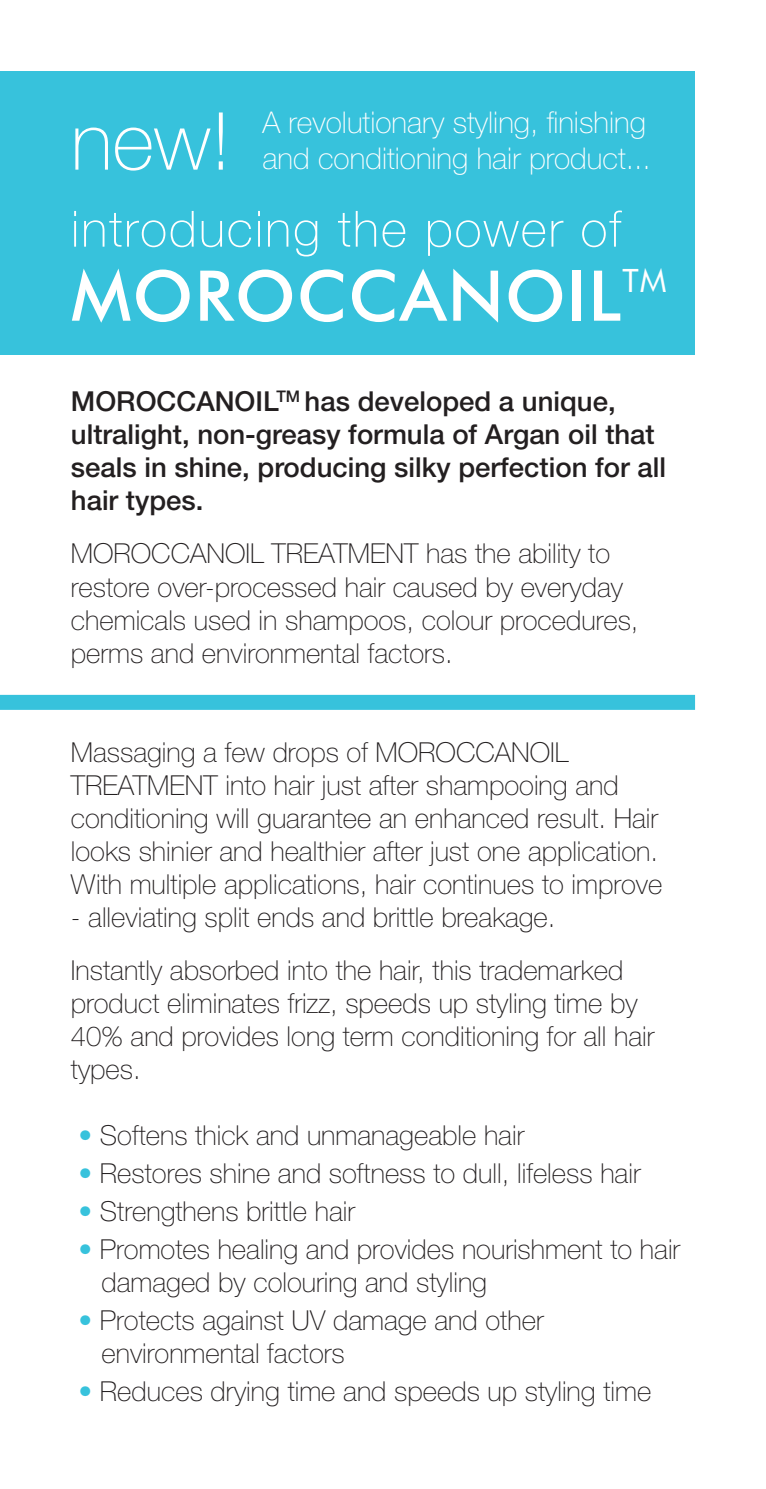
<style>
.page{position:relative;width:766px;height:1489px;background:#fff}
.page>*{position:absolute;margin:0;border:0;box-sizing:border-box;transform-origin:0 0}
.t1{font:100 80px "Helvetica Neue LT";color:#fff}
.t2{font:500 70px "Futura BT";letter-spacing:.02em;color:#fff}
.t3{font:100 50px "Helvetica Neue LT";letter-spacing:.04em;color:#fff}
.t4{font:100 30px "Helvetica Neue LT";color:#fff}
.t5{font:100 27.5px/33px "Helvetica Neue LT";color:#231f20}
.t6{font:500 27.5px/33px "Helvetica Neue LT";color:#231f20}
.s1{color:#37c2dc}
</style>
<div class="page">
<div style="left:0;top:71px;width:694px;height:283px;background:#37c2dc"></div>
<div style="left:0;top:694px;width:694px;height:15px;background:#37c2dc"></div>
<p class="t1" style="left:71px;top:95px;width:162px">new!</p>
<p class="t4" style="left:262px;top:106px;width:385px">A revolutionary styling, finishing</p>
<p class="t4" style="left:262px;top:142px;width:390px">and conditioning hair product...</p>
<p class="t3" style="left:71px;top:200px;width:552px">introducing the power of</p>
<p class="t2" style="left:71px;top:253px;width:597px">MOROCCANOIL<sup>TM</sup></p>
<p class="t6" style="left:71px;top:385px;width:596px">MOROCCANOIL<sup>TM</sup> has developed a unique, ultralight, non-greasy formula of Argan oil that seals in shine, producing silky perfection for all hair types.</p>
<p class="t5" style="left:71px;top:537px;width:569px">MOROCCANOIL TREATMENT has the ability to restore over-processed hair caused by everyday chemicals used in shampoos, colour procedures, perms and environmental factors.</p>
<p class="t5" style="left:71px;top:735px;width:592px">Massaging a few drops of MOROCCANOIL TREATMENT into hair just after shampooing and conditioning will guarantee an enhanced result. Hair looks shinier and healthier after just one application.<br>With multiple applications, hair continues to improve</p>
<p class="t5" style="left:71px;top:900px;width:486px">- alleviating split ends and brittle breakage.</p>
<p class="t5" style="left:71px;top:953px;width:585px">Instantly absorbed into the hair, this trademarked product eliminates frizz, speeds up styling time by 40% and provides long term conditioning for all hair types.</p>
<p class="t5" style="left:79px;top:1118px;width:447px"><span class="s1">•</span> Softens thick and unmanageable hair</p>
<p class="t5" style="left:79px;top:1156px;width:563px"><span class="s1">•</span> Restores shine and softness to dull, lifeless hair</p>
<p class="t5" style="left:79px;top:1194px;width:278px"><span class="s1">•</span> Strengthens brittle hair</p>
<p class="t5" style="left:79px;top:1232px;width:603px"><span class="s1">•</span> Promotes healing and provides nourishment to hair</p>
<p class="t5" style="left:101px;top:1265px;width:387px">damaged by colouring and styling</p>
<p class="t5" style="left:79px;top:1303px;width:466px"><span class="s1">•</span> Protects against UV damage and other</p>
<p class="t5" style="left:101px;top:1336px;width:245px">environmental factors</p>
<p class="t5" style="left:79px;top:1374px;width:574px"><span class="s1">•</span> Reduces drying time and speeds up styling time</p>
</div>
